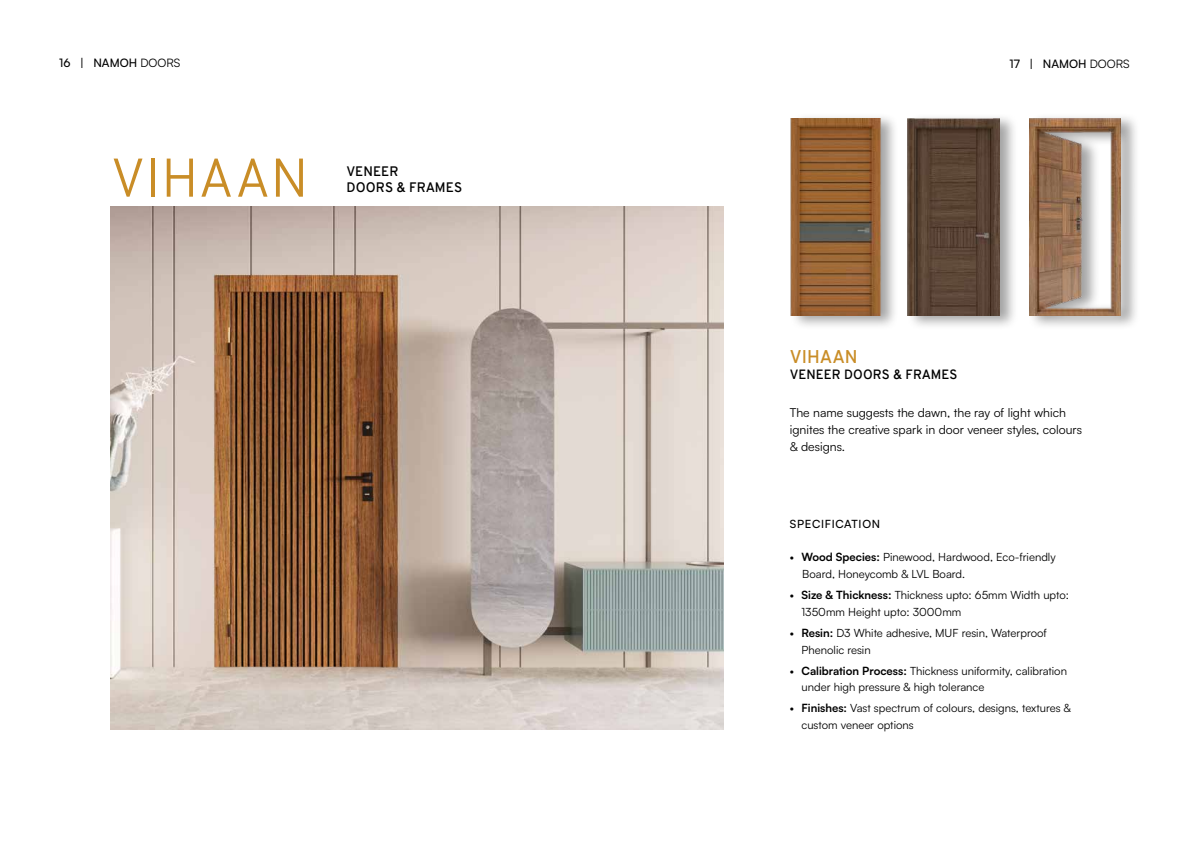
<style>
.page{position:relative;width:1191px;height:842px;background:#fff}
.page>*{position:absolute;margin:0;border:0;box-sizing:border-box;transform-origin:0 0}
.t1{font:300 54.4px "Overpass";letter-spacing:-.005em;color:#c98d27}
.t2{font:600 18px "Overpass";letter-spacing:-.01em;color:#c98d27}
.t3{font:600 13.4px/16.1px "Overpass";letter-spacing:.01em;color:#000}
.t4{font:600 13.1px "Overpass";letter-spacing:.01em;color:#000}
.t5{font:12.3px/16.7px "Satoshi";color:#000}
.t6{font:500 11.6px "Satoshi";color:#000}
.t7{font:11.3px/16.7px "Satoshi";color:#000}
.t8{font:500 11.3px "Satoshi";letter-spacing:.06em;color:#000}
.s1{font-weight:400}
.s2{font-weight:700}
</style>
<div class="page">
<img style="left:110px;top:206px;width:613px;height:523px">
<div style="left:789px;top:113px;width:110px;height:218px;background:#000;opacity:.36"></div>
<img style="left:790px;top:118px;width:91px;height:197px">
<div style="left:906px;top:113px;width:112px;height:218px;background:#000;opacity:.36"></div>
<img style="left:907px;top:118px;width:92px;height:197px">
<div style="left:1027px;top:113px;width:112px;height:218px;background:#000;opacity:.36"></div>
<img style="left:1029px;top:118px;width:92px;height:197px">
<p class="t6" style="left:59px;top:55px;width:123px">16 | NAMOH <span class="s1">DOORS</span></p>
<h1 class="t1" style="left:111px;top:139px;width:199px">VIHAAN</h1>
<p class="t3" style="left:346px;top:164px;width:117px">VENEER<br>DOORS &amp; FRAMES</p>
<p class="t6" style="left:1009px;top:56px;width:122px">17 | NAMOH <span class="s1">DOORS</span></p>
<h2 class="t2" style="left:790px;top:344px;width:69px">VIHAAN</h2>
<p class="t4" style="left:790px;top:365px;width:169px">VENEER DOORS &amp; FRAMES</p>
<p class="t5" style="left:790px;top:404px;width:294px">The name suggests the dawn, the ray of light which ignites the creative spark in door veneer styles, colours &amp; designs.</p>
<p class="t8" style="left:790px;top:516px;width:92px">SPECIFICATION</p>
<p class="t7" style="left:802px;top:548px;width:255px;text-indent:-13px">• <span class="s2">Wood Species:</span> Pinewood, Hardwood, Eco-friendly<br>Board, Honeycomb &amp; LVL Board.</p>
<p class="t7" style="left:801px;top:586px;width:269px;text-indent:-12px">• <span class="s2">Size &amp; Thickness:</span> Thickness upto: 65mm Width upto:<br>1350mm Height upto: 3000mm</p>
<p class="t7" style="left:801px;top:624px;width:247px;text-indent:-12px">• <span class="s2">Resin:</span> D3 White adhesive, MUF resin, Waterproof<br>Phenolic resin</p>
<p class="t7" style="left:801px;top:662px;width:267px;text-indent:-12px">• <span class="s2">Calibration Process:</span> Thickness uniformity, calibration under high pressure &amp; high tolerance</p>
<p class="t7" style="left:801px;top:699px;width:271px;text-indent:-12px">• <span class="s2">Finishes:</span> Vast spectrum of colours, designs, textures &amp; custom veneer options</p>
</div>
